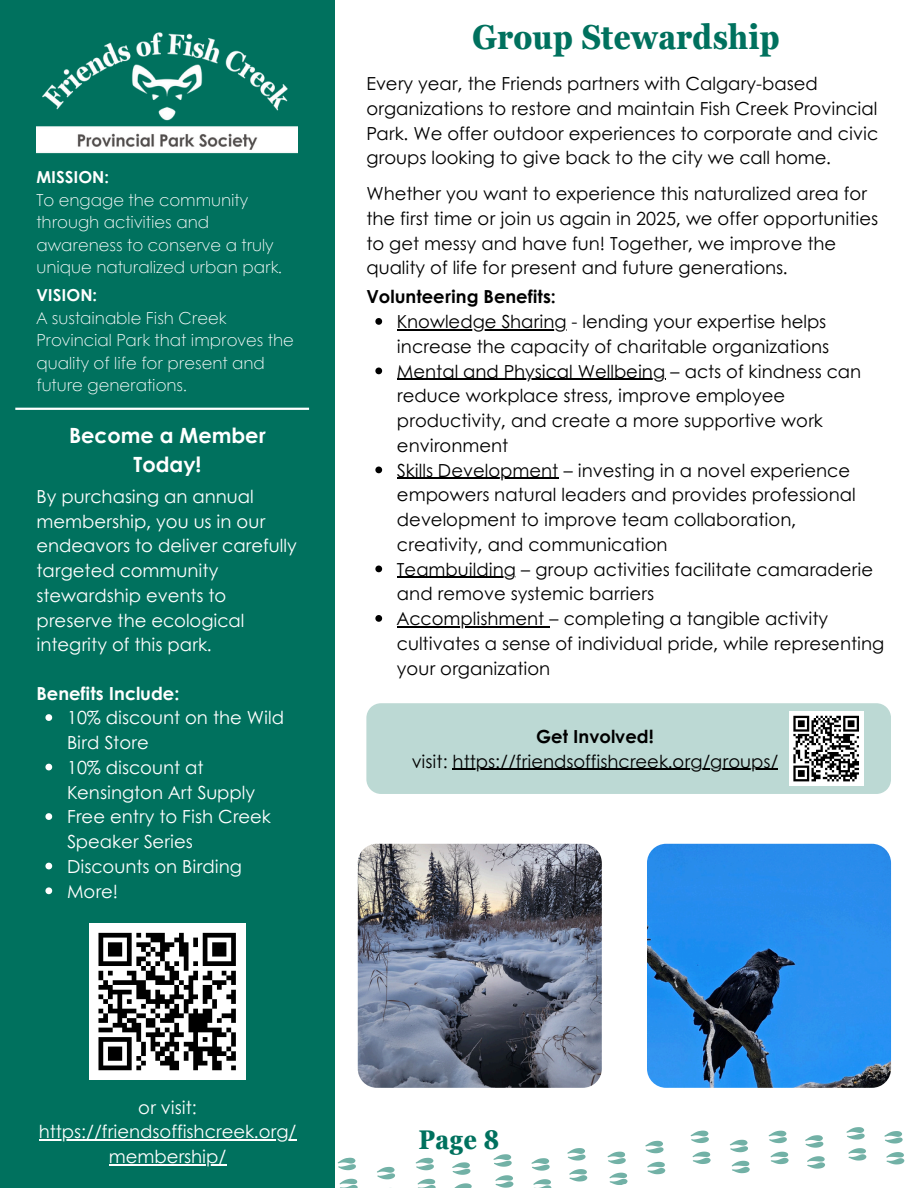
<style>
.page{position:relative;width:918px;height:1188px;background:#fff}
.page>*{position:absolute;margin:0;border:0;box-sizing:border-box;transform-origin:0 0}
.t1{font:700 condensed 34.65px "Georgia Pro";color:#00715e}
.t2{font:700 condensed 27px "Georgia Pro";color:#00715e}
.t3{font:700 21px/29.2px "Century Gothic";color:#fff;text-align:center}
.t4{font:18px/24.8px "Century Gothic";color:#000}
.t5{font:18px/24.8px "Century Gothic";color:#fff}
.t6{font:700 18px "Century Gothic";color:#000}
.t7{font:700 18px "Century Gothic";color:#fff}
.t8{font:300 16.5px/22.5px "Century Gothic";color:#fff}
.t9{font:700 16.5px "Century Gothic";color:#fff}
</style>
<div class="page">
<svg style="left:607px;top:1151px;width:21px;height:34px"></svg>
<svg style="left:567px;top:1148px;width:21px;height:34px"></svg>
<svg style="left:531px;top:1158px;width:21px;height:30px"></svg>
<svg style="left:493px;top:1154px;width:21px;height:34px"></svg>
<svg style="left:452px;top:1162px;width:20px;height:26px"></svg>
<svg style="left:415px;top:1157px;width:21px;height:31px"></svg>
<svg style="left:377px;top:1166px;width:18px;height:22px"></svg>
<svg style="left:337px;top:1157px;width:21px;height:31px"></svg>
<svg style="left:884px;top:1131px;width:21px;height:34px"></svg>
<svg style="left:846px;top:1127px;width:21px;height:34px"></svg>
<svg style="left:805px;top:1135px;width:20px;height:34px"></svg>
<svg style="left:768px;top:1130px;width:21px;height:35px"></svg>
<svg style="left:729px;top:1139px;width:21px;height:35px"></svg>
<svg style="left:690px;top:1130px;width:21px;height:34px"></svg>
<svg style="left:645px;top:1140px;width:21px;height:35px"></svg>
<div style="left:0;top:0;width:334px;height:1188px;background:#00715e"></div>
<div style="left:366px;top:703px;width:525px;height:91px;background:#bcd9d4"></div>
<div style="left:789px;top:711px;width:75px;height:75px;background:#fff"></div>
<svg style="left:793px;top:715px;width:66px;height:67px"></svg>
<svg style="left:375px;top:318px;width:7px;height:7px"></svg>
<hr style="left:397px;top:329px;width:170px;height:1px;background:#000">
<svg style="left:375px;top:368px;width:7px;height:6px"></svg>
<hr style="left:397px;top:379px;width:268px;height:1px;background:#000">
<svg style="left:375px;top:467px;width:7px;height:6px"></svg>
<hr style="left:397px;top:478px;width:161px;height:1px;background:#000">
<svg style="left:375px;top:566px;width:7px;height:6px"></svg>
<hr style="left:397px;top:577px;width:119px;height:1px;background:#000">
<svg style="left:375px;top:615px;width:7px;height:7px"></svg>
<hr style="left:397px;top:626px;width:152px;height:1px;background:#000">
<img style="left:647px;top:844px;width:244px;height:244px;border-radius:19px">
<img style="left:358px;top:844px;width:244px;height:244px;border-radius:19px">
<hr style="left:453px;top:769px;width:325px;height:1px;background:#000">
<img style="left:36px;top:32px;width:261px;height:122px">
<hr style="left:15px;top:408px;width:294px;height:2px;background:#fff">
<svg style="left:45px;top:714px;width:7px;height:7px"></svg>
<svg style="left:45px;top:764px;width:7px;height:6px"></svg>
<svg style="left:45px;top:813px;width:7px;height:7px"></svg>
<svg style="left:45px;top:863px;width:7px;height:6px"></svg>
<svg style="left:45px;top:887px;width:7px;height:7px"></svg>
<div style="left:89px;top:923px;width:156px;height:157px;background:#fff"></div>
<svg style="left:39px;top:930px;width:258px;height:236px"></svg>
<p class="t9" style="left:36px;top:165px;width:74px">MISSION:</p>
<p class="t8" style="left:36px;top:188px;width:247px">To engage the community through activities and awareness to conserve a truly unique naturalized urban park.</p>
<h1 class="t9" style="left:36px;top:283px;width:62px">VISION:</h1>
<p class="t8" style="left:36px;top:306px;width:259px">A sustainable Fish Creek<br>Provincial Park that improves the quality of life for present and future generations.</p>
<p class="t3" style="left:69px;top:419px;width:198px">Become a Member<br>Today!</p>
<p class="t5" style="left:36px;top:483px;width:262px">By purchasing an annual membership, you us in our endeavors to deliver carefully targeted community stewardship events to preserve the ecological integrity of this park.</p>
<h4 class="t7" style="left:36px;top:679px;width:145px">Benefits Include:</h4>
<p class="t5" style="left:67px;top:705px;width:219px">10% discount on the Wild<br>Bird Store</p>
<p class="t5" style="left:67px;top:754px;width:190px">10% discount at<br>Kensington Art Supply</p>
<p class="t5" style="left:67px;top:804px;width:206px">Free entry to Fish Creek<br>Speaker Series</p>
<p class="t5" style="left:67px;top:853px;width:176px">Discounts on Birding</p>
<p class="t5" style="left:67px;top:878px;width:53px">More!</p>
<h4 class="t1" style="left:472px;top:18px;width:309px">Group Stewardship</h4>
<p class="t4" style="left:366px;top:70px;width:513px">Every year, the Friends partners with Calgary-based organizations to restore and maintain Fish Creek Provincial Park. We offer outdoor experiences to corporate and civic groups looking to give back to the city we call home.</p>
<p class="t4" style="left:366px;top:180px;width:513px">Whether you want to experience this naturalized area for the first time or join us again in 2025, we offer opportunities to get messy and have fun! Together, we improve the quality of life for present and future generations.</p>
<p class="t6" style="left:366px;top:283px;width:191px">Volunteering Benefits:</p>
<p class="t4" style="left:397px;top:308px;width:434px">Knowledge Sharing - lending your expertise helps increase the capacity of charitable organizations</p>
<p class="t4" style="left:397px;top:358px;width:466px">Mental and Physical Wellbeing – acts of kindness can reduce workplace stress, improve employee productivity, and create a more supportive work environment</p>
<p class="t4" style="left:397px;top:457px;width:460px">Skills Development – investing in a novel experience empowers natural leaders and provides professional development to improve team collaboration, creativity, and communication</p>
<p class="t4" style="left:397px;top:556px;width:478px">Teambuilding – group activities facilitate camaraderie and remove systemic barriers</p>
<p class="t4" style="left:397px;top:605px;width:489px">Accomplishment – completing a tangible activity cultivates a sense of individual pride, while representing your organization</p>
<p class="t6" style="left:536px;top:723px;width:119px">Get Involved!</p>
<p class="t4" style="left:412px;top:748px;width:368px">visit: https://friendsoffishcreek.org/groups/</p>
<p class="t5" style="left:138px;top:1094px;width:60px">or visit:</p>
<p class="t5" style="left:39px;top:1119px;width:259px">https://friendsoffishcreek.org/</p>
<p class="t5" style="left:109px;top:1143px;width:119px">membership/</p>
<p class="t2" style="left:418px;top:1124px;width:82px">Page 8</p>
</div>
